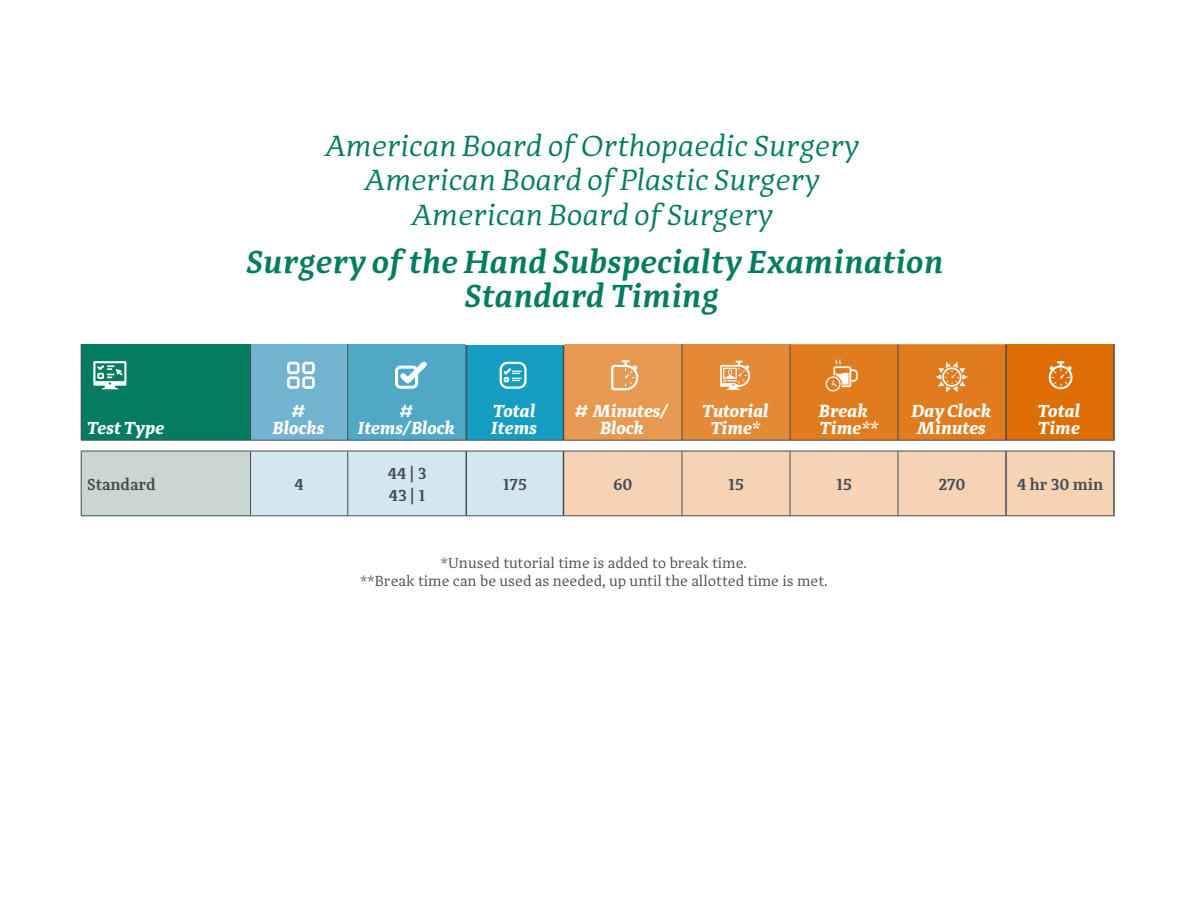
<style>
.page{position:relative;width:1188px;height:918px;background:#fff}
.page>*{position:absolute;margin:0;border:0;box-sizing:border-box;transform-origin:0 0}
.t1{font:italic 600 33px/34.5px "Adagio Serif";color:#037c5f;text-align:center}
.t2{font:italic 30px/34.5px "Adagio Serif";color:#037c5f;text-align:center}
.t3{font:italic 700 18px/17.2px "Adagio Serif";letter-spacing:-.01em;color:#fff;text-align:center}
.t4{font:600 16.5px/22.5px "Adagio Serif";letter-spacing:-.01em;color:#444d54}
.t5{font:15px/18px "Adagio Serif";color:#444d54;text-align:center}
</style>
<div class="page">
<div style="left:81px;top:344px;width:170px;height:96px;background:#037c5f"></div>
<div style="left:81px;top:451px;width:170px;height:65px;background:#cad7d0"></div>
<hr style="left:81px;top:440px;width:170px;height:1px;background:#444d54">
<hr style="left:1006px;top:440px;width:109px;height:1px;background:#444d54">
<hr style="left:81px;top:451px;width:170px;height:1px;background:#444d54">
<hr style="left:81px;top:516px;width:170px;height:1px;background:#444d54">
<hr style="left:251px;top:516px;width:97px;height:1px;background:#444d54">
<hr style="left:348px;top:516px;width:118px;height:1px;background:#444d54">
<hr style="left:466px;top:516px;width:97px;height:1px;background:#444d54">
<hr style="left:563px;top:516px;width:119px;height:1px;background:#444d54">
<hr style="left:682px;top:516px;width:108px;height:1px;background:#444d54">
<hr style="left:790px;top:516px;width:108px;height:1px;background:#444d54">
<hr style="left:898px;top:516px;width:108px;height:1px;background:#444d54">
<hr style="left:1006px;top:516px;width:109px;height:1px;background:#444d54">
<hr style="left:81px;top:344px;width:1px;height:96px;background:#444d54">
<hr style="left:250px;top:344px;width:1px;height:96px;background:#444d54">
<hr style="left:81px;top:451px;width:1px;height:65px;background:#444d54">
<hr style="left:250px;top:451px;width:1px;height:65px;background:#444d54">
<hr style="left:1113px;top:451px;width:2px;height:65px;background:#444d54">
<hr style="left:1113px;top:344px;width:2px;height:96px;background:#444d54">
<svg style="left:93px;top:361px;width:33px;height:28px"></svg>
<svg style="left:251px;top:344px;width:863px;height:172px;background:#c5b193"></svg>
<p class="t3" style="left:88px;top:420px;width:79px">Test Type</p>
<h2 class="t2" style="left:327px;top:129px;width:536px">American Board of Orthopaedic Surgery<br>American Board of Plastic Surgery<br>American Board of Surgery</h2>
<h1 class="t1" style="left:248px;top:245px;width:699px">Surgery of the Hand Subspecialty Examination<br>Standard Timing</h1>
<p class="t3" style="left:273px;top:403px;width:54px">#<br>Blocks</p>
<p class="t3" style="left:359px;top:403px;width:98px">#<br>Items/Block</p>
<p class="t3" style="left:492px;top:403px;width:47px;text-align:left">Total<br>Items</p>
<p class="t3" style="left:577px;top:403px;width:95px"># Minutes/<br>Block</p>
<p class="t3" style="left:703px;top:403px;width:69px">Tutorial<br>Time*</p>
<p class="t3" style="left:820px;top:403px;width:61px;text-align:left">Break<br>Time**</p>
<p class="t3" style="left:913px;top:403px;width:81px;text-align:left">Day Clock<br>Minutes</p>
<p class="t3" style="left:1039px;top:403px;width:44px;text-align:left">Total<br>Time</p>
<p class="t4" style="left:87px;top:473px;width:70px">Standard</p>
<p class="t4" style="left:294px;top:473px;width:11px">4</p>
<p class="t4" style="left:387px;top:462px;width:41px">44 | 3<br>43 | 1</p>
<p class="t4" style="left:503px;top:473px;width:26px">175</p>
<p class="t4" style="left:613px;top:473px;width:21px">60</p>
<p class="t4" style="left:728px;top:473px;width:18px">15</p>
<p class="t4" style="left:836px;top:473px;width:18px">15</p>
<p class="t4" style="left:938px;top:473px;width:29px">270</p>
<p class="t4" style="left:1017px;top:473px;width:88px">4 hr 30 min</p>
<p class="t5" style="left:360px;top:554px;width:469px">*Unused tutorial time is added to break time.<br>**Break time can be used as needed, up until the allotted time is met.</p>
</div>
